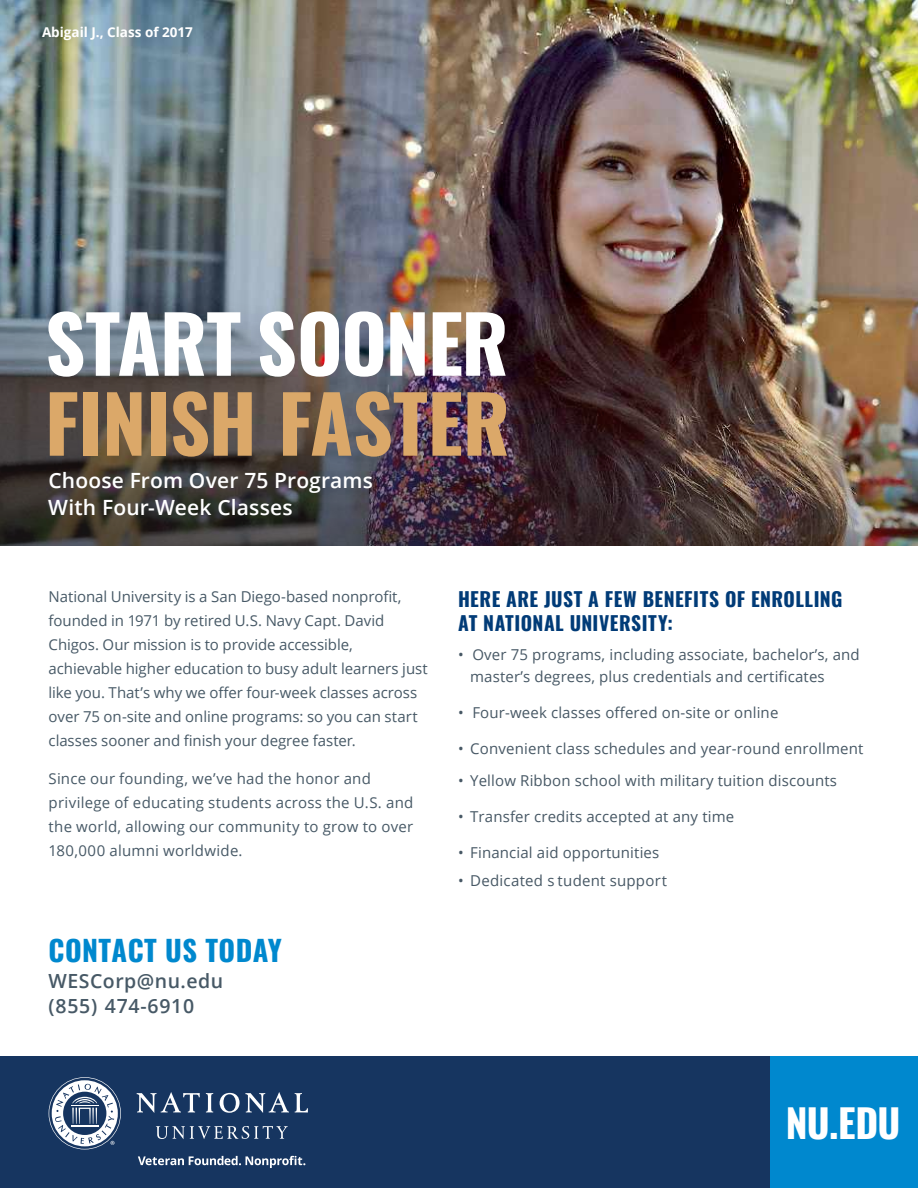
<style>
.page{position:relative;width:918px;height:1188px;background:#fff}
.page>*{position:absolute;margin:0;border:0;box-sizing:border-box;transform-origin:0 0}
.t1{font:78.3px "Oswald";color:#dba869}
.t2{font:78.3px "Oswald";letter-spacing:-.02em;color:#fff}
.t3{font:39px "Oswald";color:#fff}
.t4{font:28.5px "Oswald";letter-spacing:.015em;color:#0088ce}
.t5{font:600 21px/27px "Open Sans";letter-spacing:.005em;color:#fff}
.t6{font:19.5px/24px "Oswald";letter-spacing:.025em;color:#013b77}
.t7{font:600 19.5px/25.5px "Open Sans";letter-spacing:.025em;color:#475966}
.t8{font:15px/24px "Open Sans";color:#475966}
.t9{font:15px/22.5px "Open Sans";letter-spacing:.01em;color:#475865}
.t10{font:700 13.5px "Open Sans";color:#fff}
</style>
<div class="page">
<div style="left:0;top:1056px;width:789px;height:132px;background:#163560"></div>
<div style="left:770px;top:1056px;width:148px;height:132px;background:#0088ce"></div>
<img style="left:0;top:0;width:918px;height:140px">
<img style="left:0;top:140px;width:918px;height:406px">
<div style="left:41px;top:458px;width:353px;height:72px;background:#163560;opacity:.22"></div>
<svg style="left:137px;top:1092px;width:63px;height:21px"></svg>
<svg style="left:206px;top:1093px;width:7px;height:19px"></svg>
<svg style="left:220px;top:1092px;width:69px;height:21px"></svg>
<svg style="left:295px;top:1093px;width:13px;height:19px"></svg>
<svg style="left:156px;top:1126px;width:132px;height:13px"></svg>
<svg style="left:49px;top:1077px;width:72px;height:72px"></svg>
<svg style="left:138px;top:1156px;width:167px;height:12px"></svg>
<p class="t10" style="left:42px;top:23px;width:152px">Abigail J., Class of 2017</p>
<h1 class="t2" style="left:45px;top:274px;width:465px">START SOONER</h1>
<h1 class="t1" style="left:45px;top:354px;width:466px">FINISH FASTER</h1>
<h3 class="t5" style="left:48px;top:467px;width:326px">Choose From Over 75 Programs<br>With Four-Week Classes</h3>
<p class="t8" style="left:49px;top:584px;width:381px">National University is a San Diego-based nonprofit, founded in 1971 by retired U.S. Navy Capt. David Chigos. Our mission is to provide accessible, achievable higher education to busy adult learners just like you. That’s why we offer four-week classes across over 75 on-site and online programs: so you can start classes sooner and finish your degree faster.</p>
<p class="t8" style="left:49px;top:766px;width:366px">Since our founding, we’ve had the honor and privilege of educating students across the U.S. and the world, allowing our community to grow to over 180,000 alumni worldwide.</p>
<h3 class="t4" style="left:49px;top:925px;width:235px">CONTACT US TODAY</h3>
<h3 class="t7" style="left:49px;top:968px;width:176px">WESCorp@nu.edu (855) 474-6910</h3>
<h3 class="t6" style="left:458px;top:585px;width:386px">HERE ARE JUST A FEW BENEFITS OF ENROLLING<br>AT NATIONAL UNIVERSITY:</h3>
<p class="t9" style="left:470px;top:643px;width:391px;text-indent:-12px">• Over 75 programs, including associate, bachelor’s, and master’s degrees, plus credentials and certificates</p>
<p class="t9" style="left:458px;top:701px;width:322px">• Four-week classes offered on-site or online</p>
<p class="t9" style="left:458px;top:737px;width:407px">• Convenient class schedules and year-round enrollment</p>
<p class="t9" style="left:458px;top:769px;width:380px">• Yellow Ribbon school with military tuition discounts</p>
<p class="t9" style="left:458px;top:805px;width:278px">• Transfer credits accepted at any time</p>
<p class="t9" style="left:458px;top:841px;width:203px">• Financial aid opportunities</p>
<p class="t9" style="left:458px;top:868px;width:210px">• Dedicated s tudent support</p>
<h2 class="t3" style="left:786px;top:1088px;width:116px">NU.EDU</h2>
</div>
